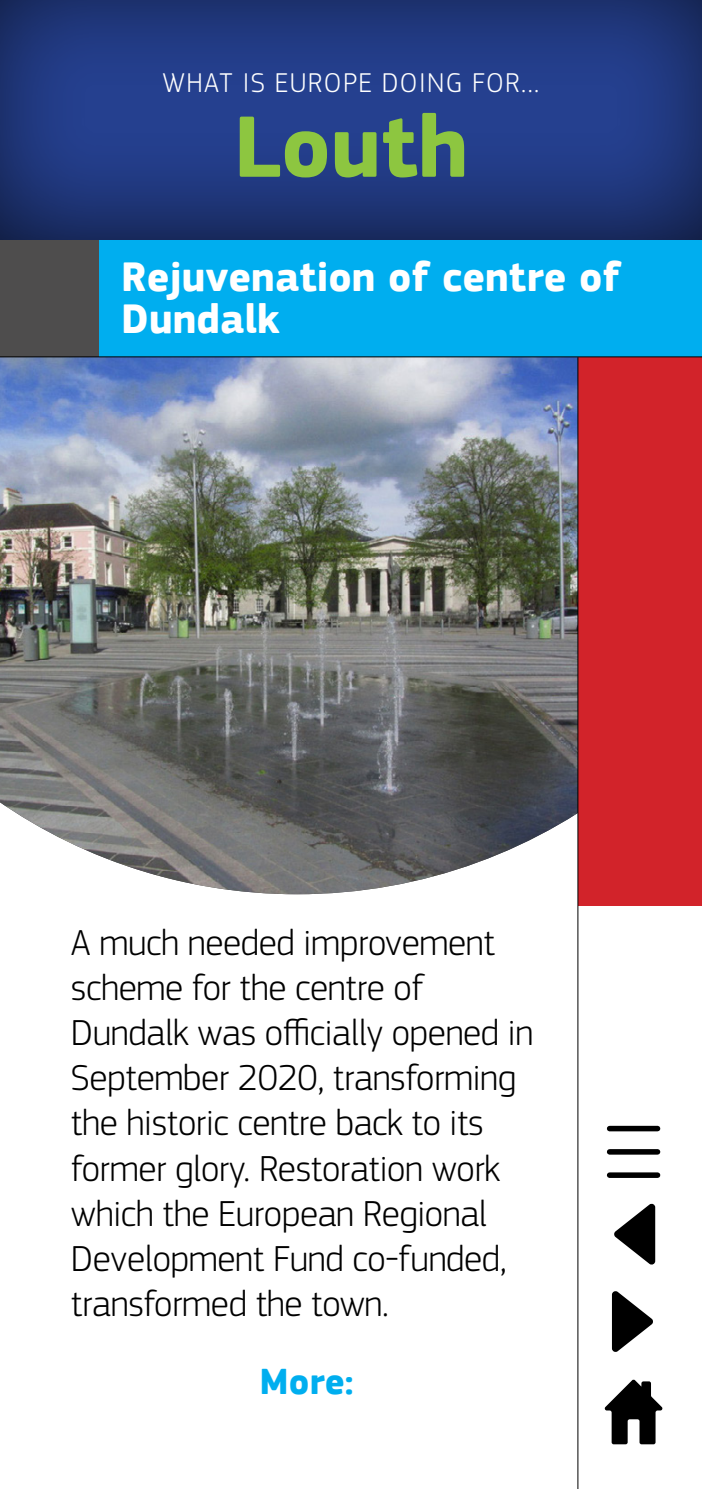
<style>
.page{position:relative;width:702px;height:1489px;background:#fff}
.page>*{position:absolute;margin:0;border:0;box-sizing:border-box;transform-origin:0 0}
.t1{font:700 90.5px "EC Square Sans Pro";color:#8dc640}
.t2{font:700 42.5px/42.5px "EC Square Sans Pro";color:#fff}
.t3{font:300 37.5px/45px "EC Square Sans Pro";letter-spacing:-.01em;color:#000}
.t4{font:700 37.5px "EC Square Sans Pro";color:#00aeef}
.t5{font:300 28.25px "EC Square Sans Pro";letter-spacing:.05em;color:#fff}
</style>
<div class="page">
<img style="left:0;top:357px;width:577px;height:537px">
<div style="left:0;top:235px;width:100px;height:122px;background:#4e4d4d"></div>
<div style="left:100px;top:235px;width:602px;height:122px;background:#00aeef"></div>
<div style="left:578px;top:357px;width:124px;height:548px;background:#d2232a"></div>
<hr style="left:0;top:356px;width:702px;height:1px;background:#000">
<hr style="left:577px;top:357px;width:1px;height:1131px;background:#000">
<div style="left:0;top:0;width:702px;height:240px;background:#000;opacity:.75"></div>
<svg style="left:604px;top:1379px;width:59px;height:65px"></svg>
<svg style="left:612px;top:1291px;width:41px;height:61px"></svg>
<svg style="left:614px;top:1203px;width:41px;height:62px"></svg>
<div style="left:609px;top:1125px;width:48px;height:6px;background:#000"></div>
<svg style="left:609px;top:1149px;width:48px;height:5px"></svg>
<div style="left:609px;top:1172px;width:48px;height:5px;background:#000"></div>
<p class="t5" style="left:162px;top:66px;width:378px">WHAT IS EUROPE DOING FOR...</p>
<h1 class="t1" style="left:233px;top:93px;width:236px">Louth</h1>
<p class="t2" style="left:121px;top:257px;width:501px">Rejuvenation of centre of<br>Dundalk</p>
<p class="t3" style="left:71px;top:920px;width:464px">A much needed improvement scheme for the centre of<br>Dundalk was officially opened in<br>September 2020, transforming the historic centre back to its former glory. Restoration work which the European Regional<br>Development Fund co-funded, transformed the town.</p>
<p class="t4" style="left:259px;top:1358px;width:96px">More:</p>
</div>
